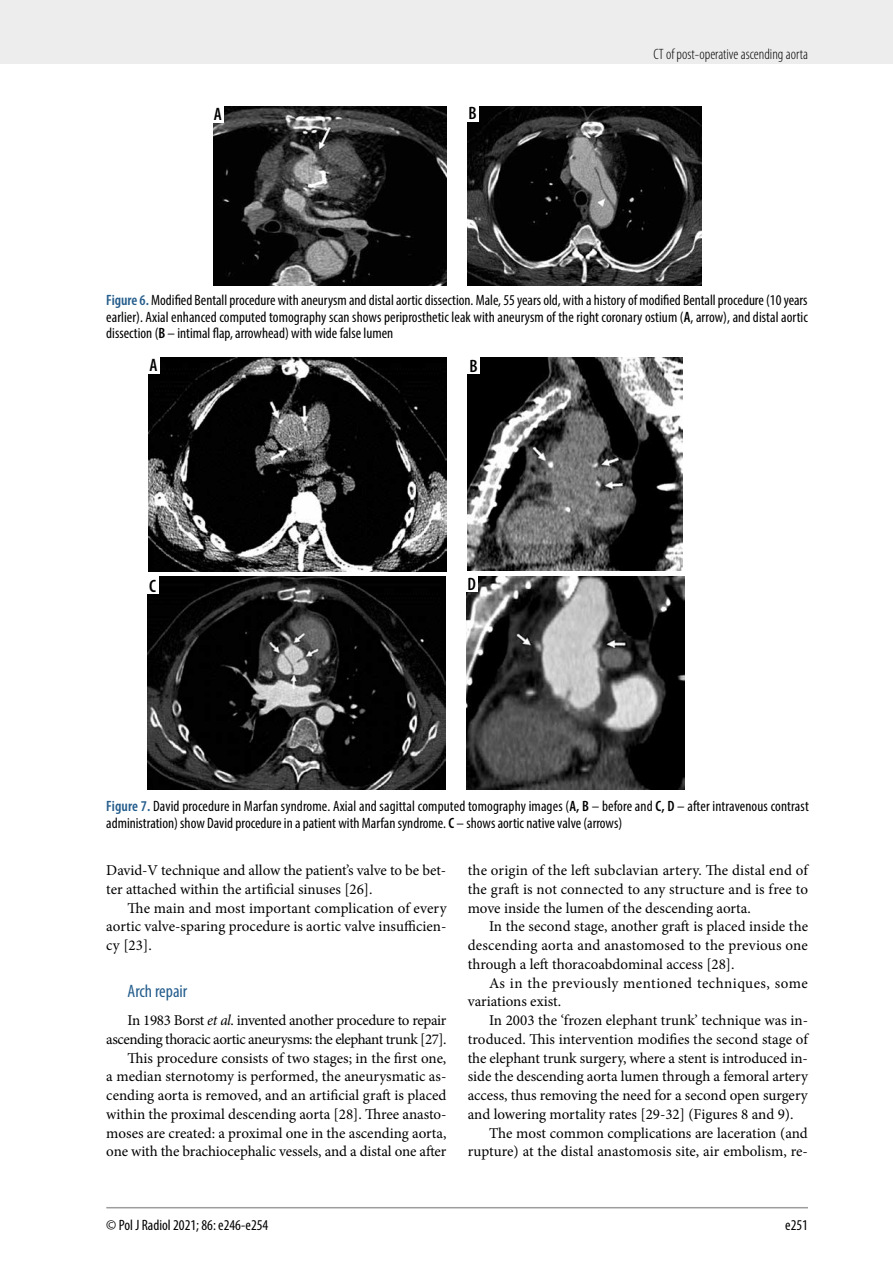
<style>
.page{position:relative;width:893px;height:1263px;background:#fff}
.page>*{position:absolute;margin:0;border:0;box-sizing:border-box;transform-origin:0 0}
.t1{font:condensed 18px "Myriad Pro";color:#245d8c}
.t2{font:600 condensed 18px "Myriad Pro";color:#000}
.t3{font:15px/18.8px "Minion Pro";color:#000;text-align:justify}
.t4{font:condensed 15px/16.5px "Myriad Pro";color:#000;text-align:justify}
.t5{font:15px/18.8px "Minion Pro";letter-spacing:.025em;color:#000}
.t6{font:300 condensed 15px "Myriad Pro";color:#000}
.s1{font-weight:600;color:#245d8c}
.s2{font-weight:600}
.s3{font-style:italic}
</style>
<div class="page">
<div style="left:0;top:0;width:893px;height:64px;background:#ededed"></div>
<hr style="left:106px;top:1207px;width:702px;height:1px;background:#9d9d9c">
<img style="left:213px;top:106px;width:234px;height:179px">
<img style="left:467px;top:106px;width:234px;height:179px">
<img style="left:148px;top:357px;width:299px;height:215px">
<img style="left:468px;top:357px;width:214px;height:214px">
<img style="left:147px;top:577px;width:299px;height:212px">
<img style="left:467px;top:577px;width:218px;height:213px">
<div style="left:211px;top:105px;width:13px;height:17px;background:#fff"></div>
<div style="left:147px;top:356px;width:13px;height:17px;background:#fff"></div>
<div style="left:146px;top:576px;width:13px;height:17px;background:#fff"></div>
<div style="left:466px;top:104px;width:13px;height:17px;background:#fff"></div>
<div style="left:467px;top:356px;width:13px;height:17px;background:#fff"></div>
<div style="left:465px;top:575px;width:13px;height:17px;background:#fff"></div>
<p class="t2" style="left:214px;top:103px;width:10px">A</p>
<p class="t2" style="left:468px;top:102px;width:10px">B</p>
<p class="t6" style="left:653px;top:45px;width:156px">CT of post-operative ascending aorta</p>
<p class="t4" style="left:106px;top:292px;width:703px"><span class="s1">Figure 6.</span> Modified Bentall procedure with aneurysm and distal aortic dissection. Male, 55 years old, with a history of modified Bentall procedure (10 years earlier). Axial enhanced computed tomography scan shows periprosthetic leak with aneurysm of the right coronary ostium (<span class="s2">A</span>, arrow), and distal aortic dissection (<span class="s2">B</span> – intimal flap, arrowhead) with wide false lumen</p>
<p class="t2" style="left:149px;top:354px;width:10px">A</p>
<p class="t2" style="left:149px;top:575px;width:8px">C</p>
<p class="t2" style="left:469px;top:354px;width:10px">B</p>
<p class="t2" style="left:467px;top:573px;width:10px">D</p>
<p class="t4" style="left:106px;top:798px;width:704px"><span class="s1">Figure 7.</span> David procedure in Marfan syndrome. Axial and sagittal computed tomography images (<span class="s2">A, B</span> – before and <span class="s2">C, D</span> – after intravenous contrast administration) show David procedure in a patient with Marfan syndrome. <span class="s2">C</span> – shows aortic native valve (arrows)</p>
<p class="t3" style="left:106px;top:861px;width:341px">David-V technique and allow the patient’s valve to be bet&shy;ter attached within the artificial sinuses [26].</p>
<p class="t3" style="left:106px;top:898px;width:342px;text-indent:21px">The main and most important complication of every aortic valve-sparing procedure is aortic valve insufficien&shy;cy [23].</p>
<p class="t1" style="left:128px;top:980px;width:61px">Arch repair</p>
<p class="t3" style="left:106px;top:1011px;width:342px;text-align:right">In 1983 Borst <span class="s3">et al</span>. invented another procedure to repair ascending thoracic aortic aneurysms: the elephant trunk [27].<br>This procedure consists of two stages; in the first one,<br>a median sternotomy is performed, the aneurysmatic as&shy;cending aorta is removed, and an artificial graft is placed within the proximal descending aorta [28]. Three anasto&shy;moses are created: a proximal one in the ascending aorta, one with the brachiocephalic vessels, and a distal one after</p>
<p class="t3" style="left:468px;top:861px;width:342px">the origin of the left subclavian artery. The distal end of the graft is not connected to any structure and is free to move inside the lumen of the descending aorta.</p>
<p class="t3" style="left:468px;top:917px;width:342px;text-indent:21px">In the second stage, another graft is placed inside the descending aorta and anastomosed to the previous one through a left thoracoabdominal access [28].</p>
<p class="t5" style="left:468px;top:973px;width:342px;text-indent:21px">As in the previously mentioned techniques, some variations exist.</p>
<p class="t3" style="left:489px;top:1011px;width:321px">In 2003 the ‘frozen elephant trunk’ technique was in-</p>
<p class="t3" style="left:468px;top:1030px;width:342px">troduced. This intervention modifies the second stage of</p>
<p class="t3" style="left:468px;top:1048px;width:342px">the elephant trunk surgery, where a stent is introduced in-</p>
<p class="t3" style="left:468px;top:1067px;width:342px">side the descending aorta lumen through a femoral artery</p>
<p class="t3" style="left:468px;top:1086px;width:342px">access, thus removing the need for a second open surgery</p>
<p class="t3" style="left:468px;top:1105px;width:327px">and lowering mortality rates [29-32] (Figures 8 and 9).</p>
<p class="t3" style="left:489px;top:1123px;width:320px">The most common complications are laceration (and</p>
<p class="t3" style="left:468px;top:1142px;width:342px">rupture) at the distal anastomosis site, air embolism, re-</p>
<p class="t4" style="left:106px;top:1216px;width:164px">© Pol J Radiol 2021; 86: e246-e254</p>
<p class="t4" style="left:785px;top:1216px;width:24px">e251</p>
</div>
